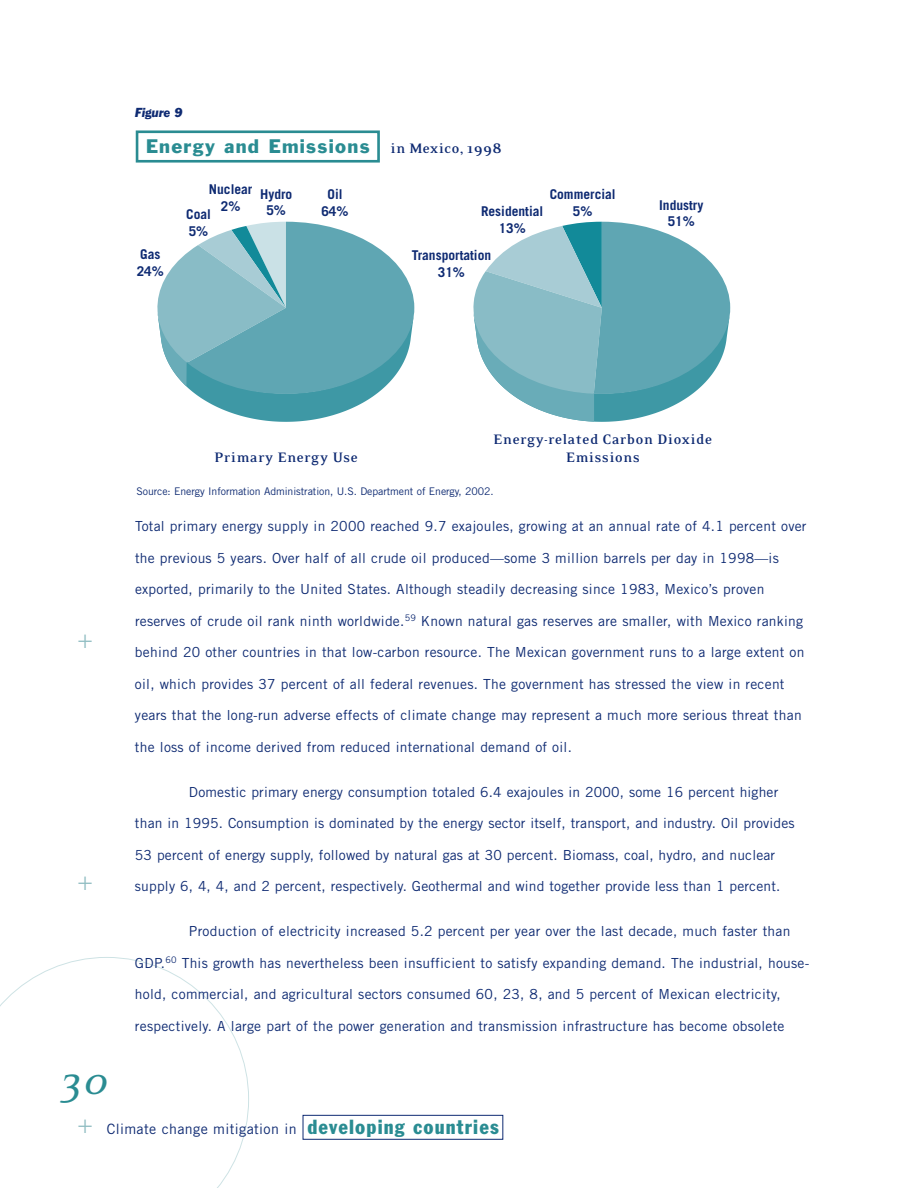
<style>
.page{position:relative;width:918px;height:1188px;background:#fff}
.page>*{position:absolute;margin:0;border:0;box-sizing:border-box;transform-origin:0 0}
.t1{font:italic 45px "Eidetic Serif";color:#2a8c92}
.t2{font:22.5px "Franklin Gothic IT Cby BT";color:#90bdc2}
.t3{font:18px "Franklin Gothic BT";letter-spacing:.07em;color:#2a8c92}
.t4{font:700 15.75px/18px "Eidetic Serif";letter-spacing:.015em;color:#0e2a72;text-align:center}
.t5{font:14.25px "Trade Gothic";letter-spacing:.025em;color:#0e2a72}
.t6{font:13.8px "Trade Gothic";letter-spacing:.02em;color:#0e2a72}
.t7{font:700 13.5px/16.5px "Trade Gothic";color:#0e2a72;text-align:center}
.t8{font:italic 12px "Franklin Gothic BT";color:#0e2a72}
.t9{font:10.5px "Trade Gothic";letter-spacing:-.005em;color:#0e2a72}
.s1{font-family:"Eidetic Serif";font-weight:700;font-size:15.75px;color:#0e2a72}
.s2{font-family:"Franklin Gothic BT";font-stretch:condensed;font-size:20.25px;color:#2a8c92}
</style>
<div class="page">
<svg style="left:0;top:957px;width:249px;height:231px"></svg>
<div style="left:303px;top:1115px;width:200px;height:25px;border:1px solid #0e2a72"></div>
<div style="left:136px;top:130px;width:244px;height:33px;border:3px solid #2a8c92"></div>
<svg style="left:157px;top:222px;width:258px;height:200px"></svg>
<svg style="left:473px;top:222px;width:258px;height:200px"></svg>
<p class="t8" style="left:135px;top:108px;width:49px">Figure 9</p>
<h3 class="t3" style="left:146px;top:139px;width:357px">Energy and Emissions <span class="s1">in Mexico, 1998</span></h3>
<p class="t7" style="left:137px;top:248px;width:29px;text-align:left">Gas<br>24%</p>
<p class="t7" style="left:209px;top:182px;width:45px">Nuclear<br>2%</p>
<p class="t7" style="left:186px;top:208px;width:26px;text-align:left">Coal<br>5%</p>
<p class="t7" style="left:260px;top:187px;width:34px">Hydro<br>5%</p>
<p class="t7" style="left:321px;top:188px;width:29px">Oil<br>64%</p>
<p class="t7" style="left:481px;top:205px;width:64px">Residential<br>13%</p>
<p class="t7" style="left:412px;top:248px;width:81px">Transportation<br>31%</p>
<p class="t7" style="left:550px;top:188px;width:67px">Commercial<br>5%</p>
<p class="t7" style="left:659px;top:198px;width:46px">Industry<br>51%</p>
<p class="t4" style="left:214px;top:449px;width:146px">Primary Energy Use</p>
<p class="t4" style="left:493px;top:432px;width:221px">Energy-related Carbon Dioxide<br>Emissions</p>
<h2 class="t2" style="left:76px;top:632px;width:20px">+</h2>
<h2 class="t2" style="left:76px;top:874px;width:20px">+</h2>
<h1 class="t1" style="left:60px;top:1065px;width:50px">30</h1>
<p class="t9" style="left:136px;top:488px;width:359px">Source: Energy Information Administration, U.S. Department of Energy, 2002.</p>
<p class="t6" style="left:135px;top:521px;width:673px">Total primary energy supply in 2000 reached 9.7 exajoules, growing at an annual rate of 4.1 percent over</p>
<p class="t6" style="left:135px;top:553px;width:645px">the previous 5 years. Over half of all crude oil produced—some 3 million barrels per day in 1998—is</p>
<p class="t6" style="left:135px;top:584px;width:631px">exported, primarily to the United States. Although steadily decreasing since 1983, Mexico’s proven</p>
<p class="t6" style="left:135px;top:616px;width:670px">reserves of crude oil rank ninth worldwide.<sup>59</sup> Known natural gas reserves are smaller, with Mexico ranking</p>
<p class="t6" style="left:135px;top:647px;width:671px">behind 20 other countries in that low-carbon resource. The Mexican government runs to a large extent on</p>
<p class="t6" style="left:135px;top:679px;width:651px">oil, which provides 37 percent of all federal revenues. The government has stressed the view in recent</p>
<p class="t6" style="left:135px;top:710px;width:668px">years that the long-run adverse effects of climate change may represent a much more serious threat than</p>
<p class="t6" style="left:135px;top:742px;width:438px">the loss of income derived from reduced international demand of oil.</p>
<p class="t6" style="left:189px;top:787px;width:591px">Domestic primary energy consumption totaled 6.4 exajoules in 2000, some 16 percent higher</p>
<p class="t6" style="left:135px;top:818px;width:661px">than in 1995. Consumption is dominated by the energy sector itself, transport, and industry. Oil provides</p>
<p class="t6" style="left:135px;top:850px;width:642px">53 percent of energy supply, followed by natural gas at 30 percent. Biomass, coal, hydro, and nuclear</p>
<p class="t6" style="left:135px;top:881px;width:647px">supply 6, 4, 4, and 2 percent, respectively. Geothermal and wind together provide less than 1 percent.</p>
<p class="t6" style="left:189px;top:926px;width:603px">Production of electricity increased 5.2 percent per year over the last decade, much faster than</p>
<p class="t6" style="left:135px;top:958px;width:676px">GDP.<sup>60</sup> This growth has nevertheless been insufficient to satisfy expanding demand. The industrial, house-</p>
<p class="t6" style="left:135px;top:989px;width:647px">hold, commercial, and agricultural sectors consumed 60, 23, 8, and 5 percent of Mexican electricity,</p>
<p class="t6" style="left:135px;top:1021px;width:651px">respectively. A large part of the power generation and transmission infrastructure has become obsolete</p>
<h2 class="t2" style="left:76px;top:1116px;width:20px">+</h2>
<p class="t5" style="left:107px;top:1124px;width:394px">Climate change mitigation in <span class="s2">developing countries</span></p>
</div>
